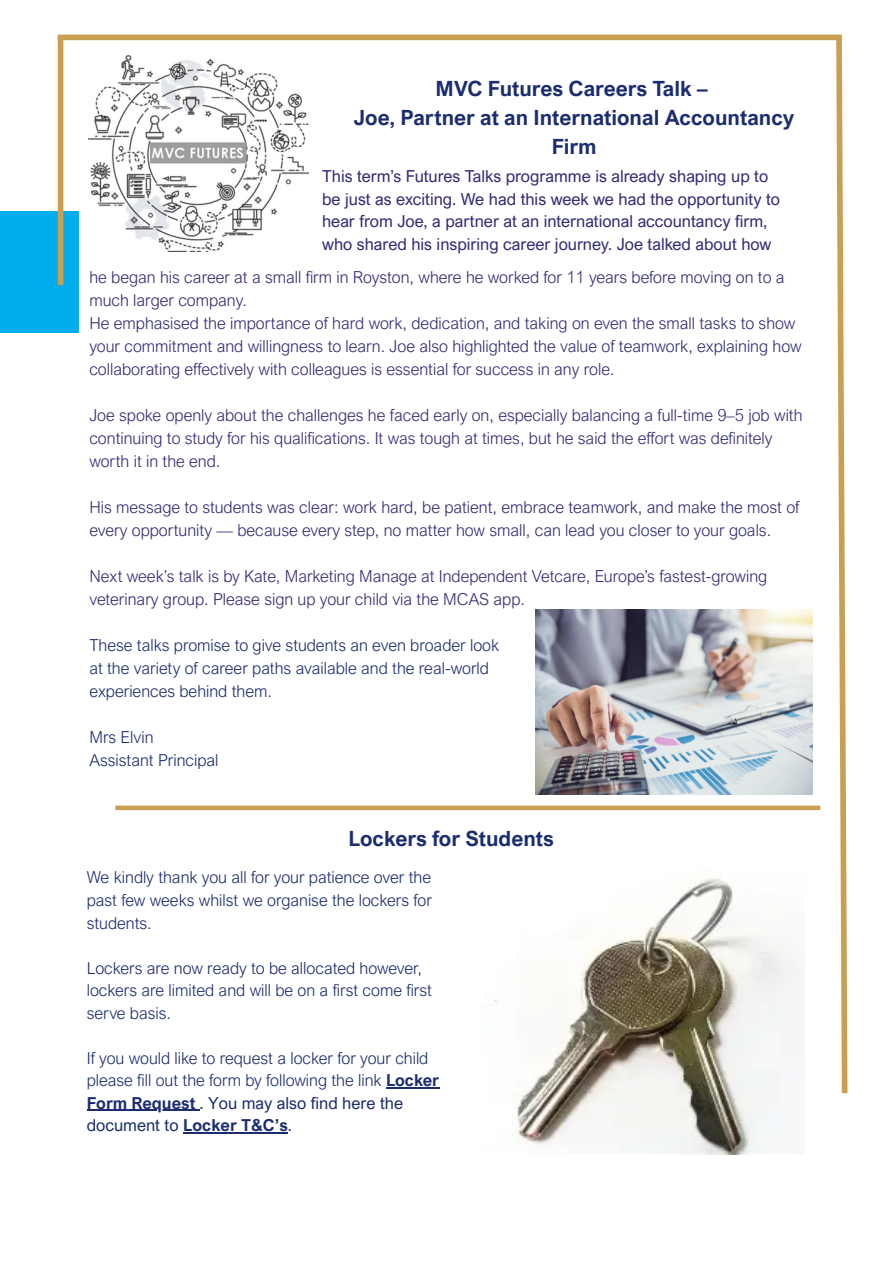
<style>
.page{position:relative;width:894px;height:1264px;background:#fff}
.page>*{position:absolute;margin:0;border:0;box-sizing:border-box;transform-origin:0 0}
.t1{font:700 21px/29.2px "Arial Nova";color:#1b2d70;text-align:center}
.t2{font:300 16.5px/23px "Arial Nova";color:#302c76}
.t3{font:300 16.5px/22.5px "Arial Nova";color:#1b2d70}
.t4{font:16.5px/22.5px "Arial Nova";color:#302c76}
.s1{font-weight:700}
.s2{font-weight:400}
</style>
<div class="page">
<div style="left:0;top:212px;width:78px;height:121px;background:#01aded"></div>
<div style="left:58px;top:35px;width:783px;height:5px;background:#c9a053"></div>
<svg style="left:833px;top:34px;width:15px;height:1060px"></svg>
<div style="left:58px;top:37px;width:5px;height:248px;background:#c9a053"></div>
<img style="left:88px;top:55px;width:220px;height:196px">
<div style="left:115px;top:805px;width:705px;height:5px;background:#c9a053"></div>
<img style="left:535px;top:609px;width:277px;height:185px">
<img style="left:494px;top:878px;width:310px;height:276px">
<hr style="left:386px;top:1087px;width:53px;height:1px;background:#1b2d70">
<hr style="left:87px;top:1109px;width:112px;height:1px;background:#1b2d70">
<hr style="left:183px;top:1132px;width:105px;height:1px;background:#1b2d70">
<p class="t1" style="left:354px;top:73px;width:442px">MVC Futures Careers Talk –<br>Joe, Partner at an International Accountancy<br>Firm</p>
<p class="t4" style="left:322px;top:165px;width:459px">This term’s Futures Talks programme is already shaping up to be just as exciting. We had this week we had the opportunity to hear from Joe, a partner at an international accountancy firm, who shared his inspiring career journey. Joe talked about how</p>
<p class="t2" style="left:89px;top:265px;width:713px">he began his career at a small firm in Royston, where he worked for 11 years before moving on to a much larger company.<br>He emphasised the importance of hard work, dedication, and taking on even the small tasks to show your commitment and willingness to learn. Joe also highlighted the value of teamwork, explaining how collaborating effectively with colleagues is essential for success in any role.</p>
<p class="t2" style="left:89px;top:403px;width:714px">Joe spoke openly about the challenges he faced early on, especially balancing a full-time 9–5 job with continuing to study for his qualifications. It was tough at times, but he said the effort was definitely worth it in the end.</p>
<p class="t2" style="left:89px;top:495px;width:711px">His message to students was clear: work hard, be patient, embrace teamwork, and make the most of every opportunity — because every step, no matter how small, can lead you closer to your goals.</p>
<p class="t2" style="left:89px;top:564px;width:679px">Next week’s talk is by Kate, Marketing Manage at Independent Vetcare, Europe’s fastest-growing veterinary group. Please sign up your child via the MCAS app.</p>
<p class="t3" style="left:89px;top:633px;width:411px;line-height:23px">These talks promise to give students an even broader look at the variety of career paths available and the real-world experiences behind them.</p>
<p class="t3" style="left:89px;top:725px;width:130px;line-height:23px">Mrs Elvin<br>Assistant Principal</p>
<p class="t1" style="left:348px;top:824px;width:207px">Lockers for Students</p>
<p class="t3" style="left:87px;top:866px;width:346px;text-align:justify">We kindly thank you all for your patience over the past few weeks whilst we organise the lockers for students.</p>
<p class="t3" style="left:87px;top:956px;width:346px">Lockers are now ready to be allocated however, lockers are limited and will be on a first come first serve basis.</p>
<p class="t3" style="left:87px;top:1046px;width:354px">If you would like to request a locker for your child please fill out the form by following the link <span class="s1">Locker Form Request</span> <span class="s2">. You may also find here the document to</span> <span class="s1">Locker T&amp;C’s</span><span class="s2">.</span></p>
</div>
